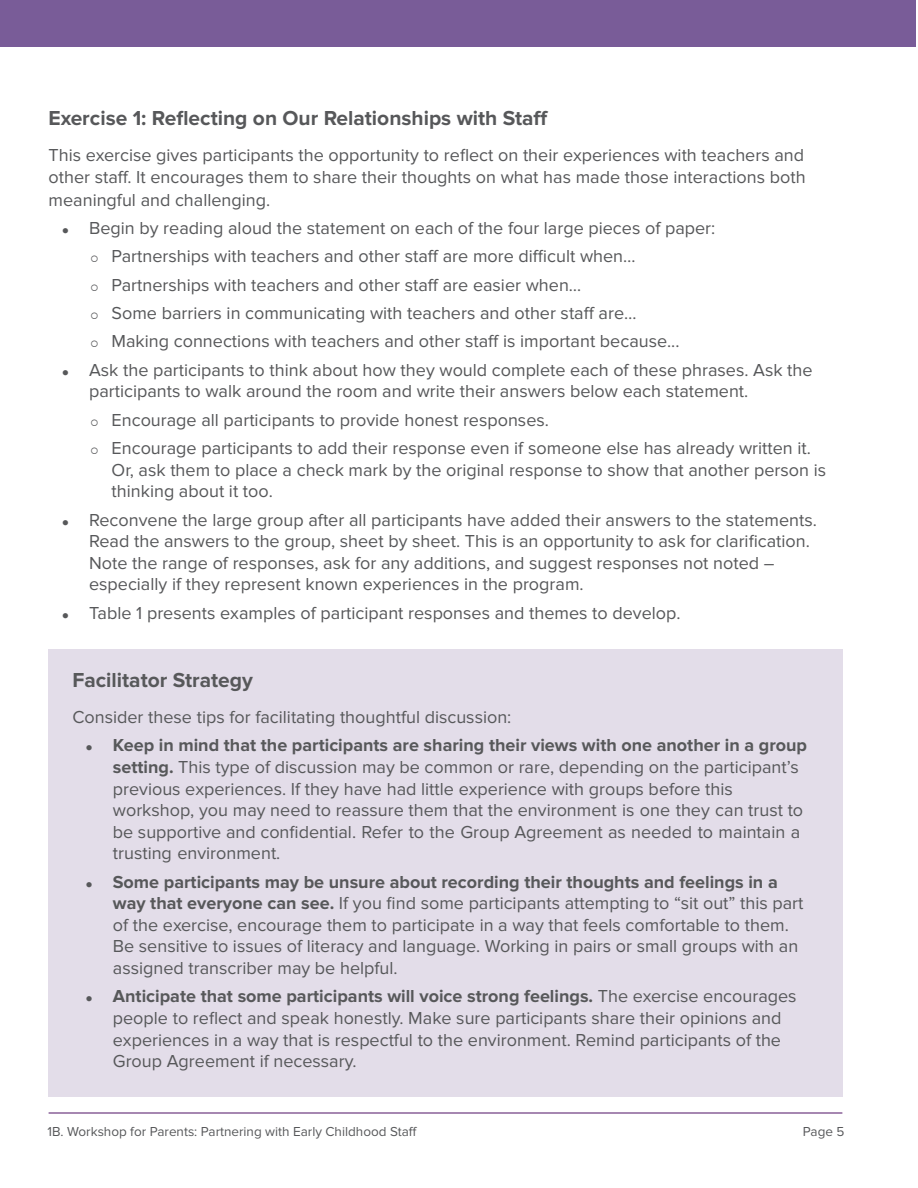
<style>
.page{position:relative;width:918px;height:1188px;background:#fff}
.page>*{position:absolute;margin:0;border:0;box-sizing:border-box;transform-origin:0 0}
.t1{font:700 21px "Proxima Nova";color:#57585a}
.t2{font:18px/21.6px "Proxima Nova";color:#57585a}
.t3{font:13.5px "Proxima Nova";color:#57585a}
.s1{font-weight:700}
</style>
<div class="page">
<div style="left:48px;top:649px;width:795px;height:447px;background:#e3dde9"></div>
<div style="left:0;top:1px;width:916px;height:46px;background:#795c98"></div>
<hr style="left:49px;top:1112px;width:793px;height:2px;background:#8a6098">
<h2 class="t1" style="left:49px;top:106px;width:501px">Exercise 1: Reflecting on Our Relationships with Staff</h2>
<p class="t2" style="left:49px;top:144px;width:759px;line-height:22.5px;text-align:justify">This exercise gives participants the opportunity to reflect on their experiences with teachers and other staff. It encourages them to share their thoughts on what has made those interactions both meaningful and challenging.</p>
<p class="t2" style="left:89px;top:217px;width:628px">Begin by reading aloud the statement on each of the four large pieces of paper:</p>
<p class="t2" style="left:112px;top:246px;width:526px">Partnerships with teachers and other staff are more difficult when…</p>
<p class="t2" style="left:112px;top:274px;width:471px">Partnerships with teachers and other staff are easier when…</p>
<p class="t2" style="left:112px;top:302px;width:526px">Some barriers in communicating with teachers and other staff are…</p>
<p class="t2" style="left:112px;top:331px;width:569px">Making connections with teachers and other staff is important because...</p>
<p class="t2" style="left:89px;top:359px;width:725px">Ask the participants to think about how they would complete each of these phrases. Ask the participants to walk around the room and write their answers below each statement.</p>
<p class="t2" style="left:112px;top:409px;width:439px">Encourage all participants to provide honest responses.</p>
<p class="t2" style="left:112px;top:437px;width:716px">Encourage participants to add their response even if someone else has already written it.<br>Or, ask them to place a check mark by the original response to show that another person is thinking about it too.</p>
<p class="t2" style="left:89px;top:509px;width:729px">Reconvene the large group after all participants have added their answers to the statements.<br>Read the answers to the group, sheet by sheet. This is an opportunity to ask for clarification.<br>Note the range of responses, ask for any additions, and suggest responses not noted – especially if they represent known experiences in the program.</p>
<p class="t2" style="left:89px;top:602px;width:593px">Table 1 presents examples of participant responses and themes to develop.</p>
<h3 class="t1" style="left:72px;top:668px;width:182px">Facilitator Strategy</h3>
<p class="t2" style="left:72px;top:706px;width:441px">Consider these tips for facilitating thoughtful discussion:</p>
<p class="t2" style="left:113px;top:735px;width:696px"><span class="s1">Keep in mind that the participants are sharing their views with one another in a group setting.</span> This type of discussion may be common or rare, depending on the participant’s previous experiences. If they have had little experience with groups before this workshop, you may need to reassure them that the environment is one they can trust to be supportive and confidential. Refer to the Group Agreement as needed to maintain a trusting environment.</p>
<p class="t2" style="left:113px;top:871px;width:692px"><span class="s1">Some participants may be unsure about recording their thoughts and feelings in a way that everyone can see.</span> If you find some participants attempting to “sit out” this part of the exercise, encourage them to participate in a way that feels comfortable to them.<br>Be sensitive to issues of literacy and language. Working in pairs or small groups with an assigned transcriber may be helpful.</p>
<p class="t2" style="left:113px;top:986px;width:685px"><span class="s1">Anticipate that some participants will voice strong feelings.</span> The exercise encourages people to reflect and speak honestly. Make sure participants share their opinions and experiences in a way that is respectful to the environment. Remind participants of the Group Agreement if necessary.</p>
<p class="t3" style="left:48px;top:1124px;width:371px">1B. Workshop for Parents: Partnering with Early Childhood Staff</p>
<p class="t3" style="left:803px;top:1124px;width:43px">Page 5</p>
</div>
